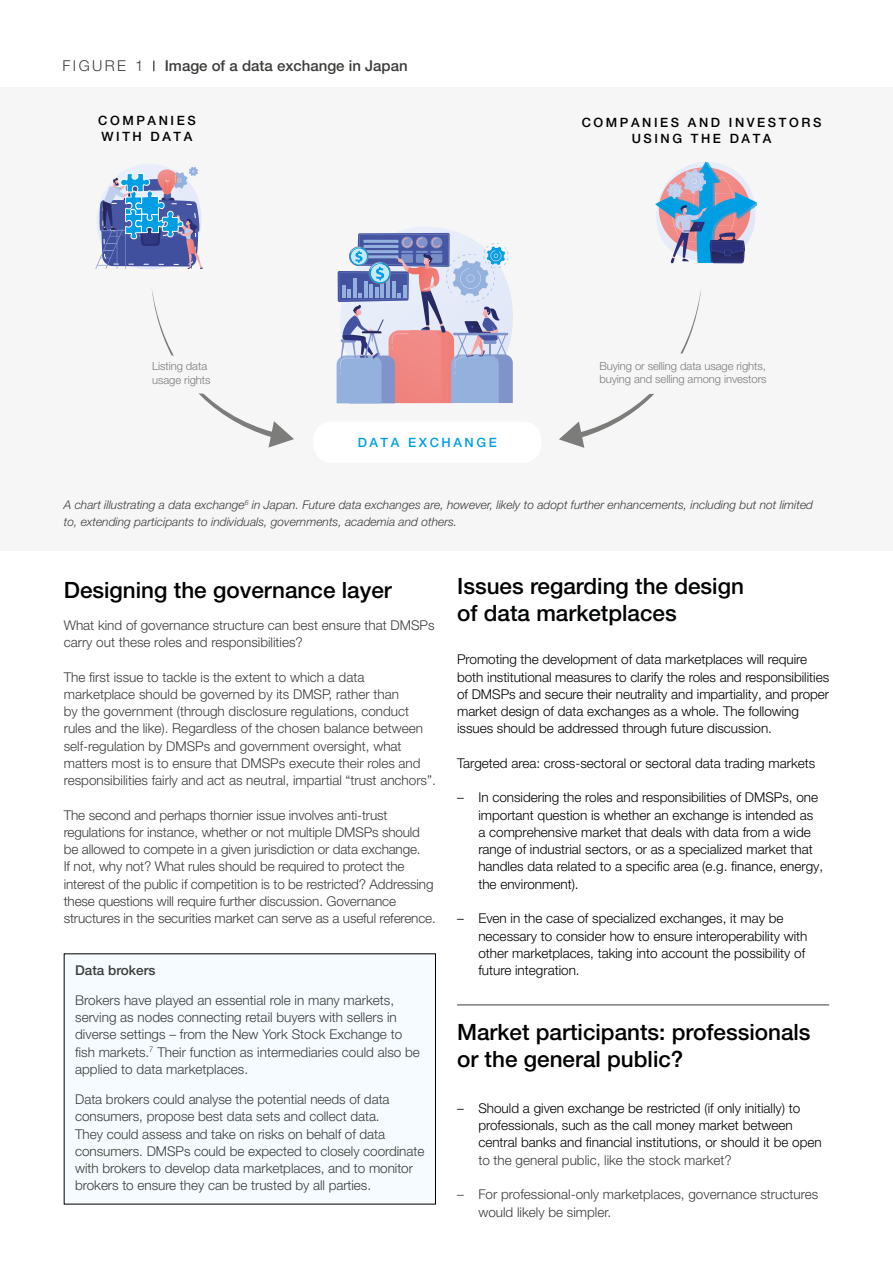
<style>
.page{position:relative;width:893px;height:1263px;background:#fff}
.page>*{position:absolute;margin:0;border:0;box-sizing:border-box;transform-origin:0 0}
.t1{font:500 22.5px/27px "Helvetica Neue LT Pro";color:#000}
.t2{font:500 22.5px/27px "Helvetica Neue LT Pro";color:#010202}
.t3{font:500 15px "Helvetica Neue LT Pro";color:#3c3c3b}
.t4{font:300 15px "Helvetica Neue LT Pro";letter-spacing:.16em;color:#3c3c3b}
.t5{font:300 13.5px/17.2px "Helvetica Neue LT Pro";color:#3c3c3b}
.t6{font:300 13.5px/17.2px "Helvetica Neue LT Pro";color:#010202}
.t7{font:500 13.5px "Helvetica Neue LT Pro";color:#3c3c3b}
.t8{font:500 12.9px/16px "Helvetica Neue LT Pro";letter-spacing:.2em;color:#000}
.t9{font:500 12.9px "Helvetica Neue LT Pro";letter-spacing:.2em;color:#009fe3}
.t10{font:italic 300 12px/17.2px "Helvetica Neue LT Pro";color:#3c3c3b}
.t11{font:300 11.25px/13.5px "Helvetica Neue LT Pro";letter-spacing:-.005em;color:#7c7c7b}
</style>
<div class="page">
<hr style="left:457px;top:1005px;width:372px;height:1px;background:#3c3c3b">
<div style="left:0;top:87px;width:893px;height:464px;background:#f6f6f6"></div>
<svg style="left:151px;top:289px;width:143px;height:159px"></svg>
<svg style="left:559px;top:290px;width:142px;height:158px"></svg>
<div style="left:583px;top:353px;width:195px;height:41px;background:#f6f6f6;border-radius:18px"></div>
<div style="left:134px;top:356px;width:94px;height:37px;background:#f6f6f6;border-radius:18px"></div>
<svg style="left:655px;top:162px;width:103px;height:102px"></svg>
<svg style="left:95px;top:164px;width:108px;height:105px"></svg>
<div style="left:313px;top:421px;width:228px;height:42px;background:#fff;border-radius:18px"></div>
<svg style="left:336px;top:227px;width:177px;height:177px"></svg>
<div style="left:64px;top:954px;width:371px;height:250px;background:#f5fbfe"></div>
<p class="t4" style="left:63px;top:57px;width:82px">FIGURE 1</p>
<p class="t3" style="left:165px;top:57px;width:244px">Image of a data exchange in Japan</p>
<p class="t8" style="left:98px;top:112px;width:99px">COMPANIES<br>WITH DATA</p>
<p class="t8" style="left:582px;top:114px;width:241px;text-align:center">COMPANIES AND INVESTORS<br>USING THE DATA</p>
<p class="t11" style="left:152px;top:359px;width:60px">Listing data usage rights</p>
<p class="t11" style="left:599px;top:359px;width:169px">Buying or selling data usage rights, buying and selling among investors</p>
<p class="t9" style="left:358px;top:435px;width:141px">DATA EXCHANGE</p>
<p class="t10" style="left:64px;top:496px;width:751px">A chart illustrating a data exchange<sup>6</sup> in Japan. Future data exchanges are, however, likely to adopt further enhancements, including but not limited to, extending participants to individuals, governments, academia and others.</p>
<h1 class="t1" style="left:64px;top:577px;width:330px">Designing the governance layer</h1>
<p class="t5" style="left:64px;top:616px;width:372px">What kind of governance structure can best ensure that DMSPs carry out these roles and responsibilities?</p>
<p class="t5" style="left:64px;top:668px;width:374px">The first issue to tackle is the extent to which a data marketplace should be governed by its DMSP, rather than<br>by the government (through disclosure regulations, conduct rules and the like). Regardless of the chosen balance between self-regulation by DMSPs and government oversight, what matters most is to ensure that DMSPs execute their roles and responsibilities fairly and act as neutral, impartial “trust anchors”.</p>
<p class="t5" style="left:64px;top:806px;width:374px">The second and perhaps thornier issue involves anti-trust regulations for instance, whether or not multiple DMSPs should be allowed to compete in a given jurisdiction or data exchange.<br>If not, why not? What rules should be required to protect the interest of the public if competition is to be restricted? Addressing these questions will require further discussion. Governance structures in the securities market can serve as a useful reference.</p>
<p class="t7" style="left:75px;top:962px;width:82px">Data brokers</p>
<p class="t5" style="left:75px;top:991px;width:346px">Brokers have played an essential role in many markets, serving as nodes connecting retail buyers with sellers in diverse settings – from the New York Stock Exchange to fish markets.<sup>7</sup> Their function as intermediaries could also be applied to data marketplaces.</p>
<p class="t5" style="left:75px;top:1090px;width:351px">Data brokers could analyse the potential needs of data consumers, propose best data sets and collect data.<br>They could assess and take on risks on behalf of data consumers. DMSPs could be expected to closely coordinate with brokers to develop data marketplaces, and to monitor brokers to ensure they can be trusted by all parties.</p>
<h1 class="t2" style="left:457px;top:572px;width:288px">Issues regarding the design of data marketplaces</h1>
<p class="t6" style="left:457px;top:651px;width:374px">Promoting the development of data marketplaces will require both institutional measures to clarify the roles and responsibilities of DMSPs and secure their neutrality and impartiality, and proper market design of data exchanges as a whole. The following issues should be addressed through future discussion.</p>
<p class="t6" style="left:457px;top:754px;width:360px">Targeted area: cross-sectoral or sectoral data trading markets</p>
<p class="t6" style="left:478px;top:789px;width:346px;text-indent:-21px">– In considering the roles and responsibilities of DMSPs, one important question is whether an exchange is intended as a comprehensive market that deals with data from a wide range of industrial sectors, or as a specialized market that handles data related to a specific area (e.g. finance, energy, the environment).</p>
<p class="t6" style="left:478px;top:909px;width:331px;text-indent:-21px">– Even in the case of specialized exchanges, it may be necessary to consider how to ensure interoperability with other marketplaces, taking into account the possibility of future integration.</p>
<h1 class="t1" style="left:457px;top:1018px;width:355px">Market participants: professionals or the general public?</h1>
<p class="t6" style="left:478px;top:1099px;width:345px;text-indent:-21px">– Should a given exchange be restricted (if only initially) to professionals, such as the call money market between central banks and financial institutions, or should it be open</p>
<p class="t5" style="left:478px;top:1151px;width:255px">to the general public, like the stock market?</p>
<p class="t5" style="left:478px;top:1185px;width:341px;text-indent:-21px">– For professional-only marketplaces, governance structures would likely be simpler.</p>
</div>
